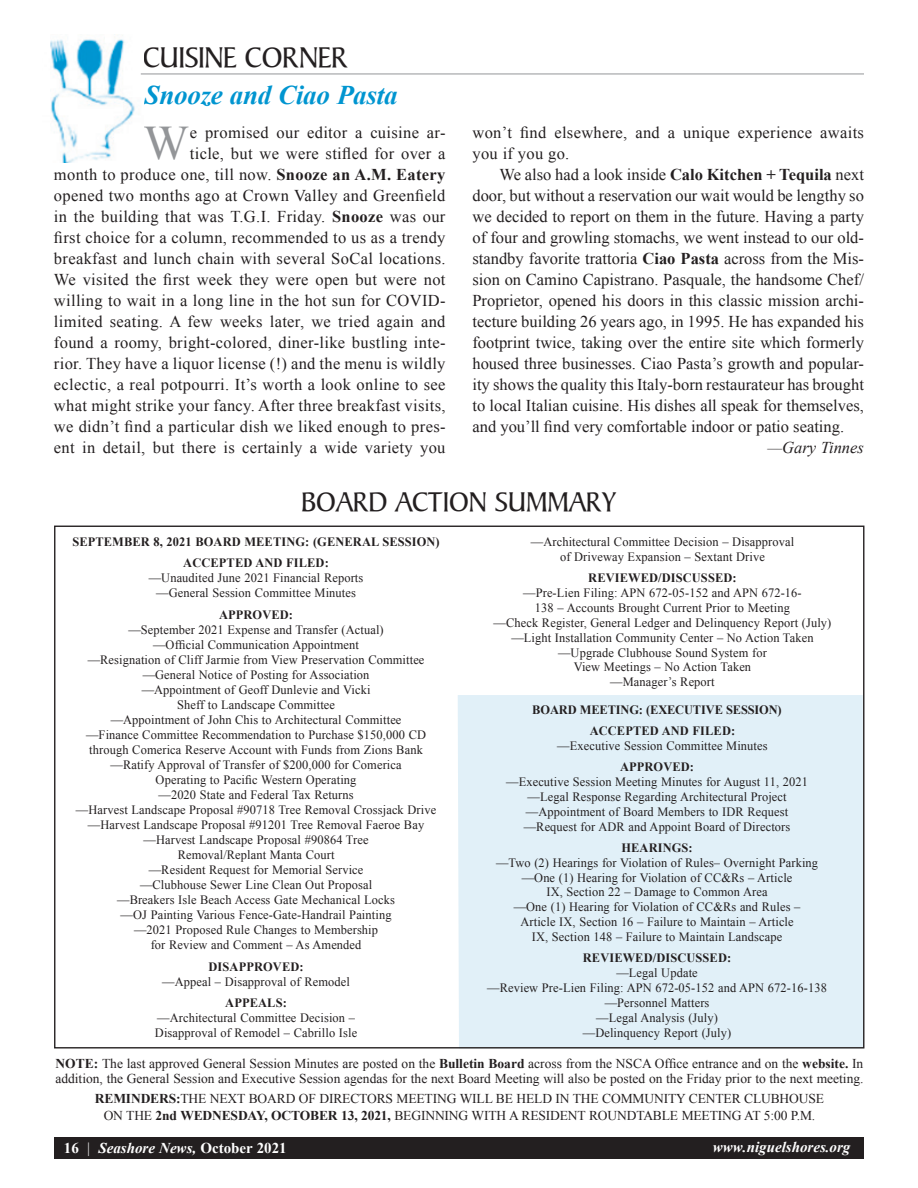
<style>
.page{position:relative;width:918px;height:1188px;background:#fff}
.page>*{position:absolute;margin:0;border:0;box-sizing:border-box;transform-origin:0 0}
.t1{font:48.15px "Times New Roman";color:#939598}
.t2{font:30px "Persuasion S Si";color:#231f20}
.t3{font:28.5px "Persuasion S Si";color:#231f20}
.t4{font:italic 700 27px "Times New Roman";letter-spacing:-.01em;color:#0095d0}
.t5{font:16.5px/21px "Times New Roman";letter-spacing:.02em;color:#231f20;text-align:right}
.t6{font:italic 16.5px "Times New Roman";color:#231f20}
.t7{font:700 15px "Times New Roman";color:#fff}
.t8{font:italic 700 15px "Times New Roman";color:#fff}
.t9{font:13.5px/15px "Times New Roman";color:#231f20}
.t10{font:12.75px/14.9px "Times New Roman";letter-spacing:.01em;color:#231f20;text-align:center}
.t11{font:700 12.75px/21.6px "Times New Roman";letter-spacing:.01em;color:#231f20;text-align:center}
.t12{font:700 12.75px/21.6px "Times New Roman";letter-spacing:-.01em;color:#231f20}
.s1{font-weight:700}
.s2{font-weight:400}
.s3{font-style:italic}
</style>
<div class="page">
<div style="left:54px;top:1137px;width:810px;height:21px;background:#231f20"></div>
<div style="left:458px;top:695px;width:406px;height:354px;background:#e1f0f8"></div>
<img style="left:50px;top:34px;width:93px;height:128px">
<hr style="left:141px;top:74px;width:723px;height:1px;background:#939598">
<h2 class="t2" style="left:143px;top:40px;width:206px">CUISINE CORNER</h2>
<h3 class="t4" style="left:145px;top:76px;width:254px">Snooze and Ciao Pasta</h3>
<p class="t5" style="left:54px;top:122px;width:393px">e promised our editor a cuisine ar-<br>ticle, but we were stifled for over a<br>month to produce one, till now. <span class="s1">Snooze an A.M. Eatery </span>opened two months ago at Crown Valley and Greenfield in the building that was T.G.I. Friday. <span class="s1">Snooze</span> was our first choice for a column, recommended to us as a trendy breakfast and lunch chain with several SoCal locations.<br>We visited the first week they were open but were not willing to wait in a long line in the hot sun for COVID&shy;limited seating. A few weeks later, we tried again and found a roomy, bright-colored, diner-like bustling inte&shy;rior. They have a liquor license (!) and the menu is wildly eclectic, a real potpourri. It’s worth a look online to see what might strike your fancy. After three breakfast visits, we didn’t find a particular dish we liked enough to pres&shy;ent in detail, but there is certainly a wide variety you</p>
<p class="t5" style="left:473px;top:122px;width:393px;text-align:left">won’t find elsewhere, and a unique experience awaits you if you go.</p>
<h1 class="t1" style="left:143px;top:111px;width:47px">W</h1>
<p class="t5" style="left:472px;top:164px;width:393px;text-align:justify;text-indent:27px">We also had a look inside <span class="s1">Calo Kitchen + Tequila</span> next door, but without a reservation our wait would be lengthy so we decided to report on them in the future. Having a party of four and growling stomachs, we went instead to our old&shy;standby favorite trattoria <span class="s1">Ciao Pasta</span> across from the Mis&shy;sion on Camino Capistrano. Pasquale, the handsome Chef/ Proprietor, opened his doors in this classic mission archi&shy;tecture building 26 years ago, in 1995. He has expanded his footprint twice, taking over the entire site which formerly housed three businesses. Ciao Pasta’s growth and popular&shy;ity shows the quality this Italy-born restaurateur has brought to local Italian cuisine. His dishes all speak for themselves, and you’ll find very comfortable indoor or patio seating.</p>
<p class="t6" style="left:768px;top:436px;width:98px">—Gary Tinnes</p>
<h3 class="t3" style="left:302px;top:486px;width:316px">BOARD ACTION SUMMARY</h3>
<p class="t11" style="left:72px;top:530px;width:369px">SEPTEMBER 8, 2021 BOARD MEETING: (GENERAL SESSION)<br>ACCEPTED AND FILED:</p>
<p class="t10" style="left:149px;top:570px;width:216px">—Unaudited June 2021 Financial Reports —General Session Committee Minutes</p>
<p class="t11" style="left:219px;top:603px;width:76px">APPROVED:</p>
<p class="t10" style="left:76px;top:622px;width:362px">—September 2021 Expense and Transfer (Actual)<br>—Official Communication Appointment<br>—Resignation of Cliff Jarmie from View Preservation Committee —General Notice of Posting for Association<br>—Appointment of Geoff Dunlevie and Vicki<br>Sheff to Landscape Committee<br>—Appointment of John Chis to Architectural Committee<br>—Finance Committee Recommendation to Purchase $150,000 CD through Comerica Reserve Account with Funds from Zions Bank —Ratify Approval of Transfer of $200,000 for Comerica<br>Operating to Pacific Western Operating<br>—2020 State and Federal Tax Returns<br>—Harvest Landscape Proposal #90718 Tree Removal Crossjack Drive —Harvest Landscape Proposal #91201 Tree Removal Faeroe Bay —Harvest Landscape Proposal #90864 Tree<br>Removal/Replant Manta Court<br>—Resident Request for Memorial Service<br>—Clubhouse Sewer Line Clean Out Proposal<br>—Breakers Isle Beach Access Gate Mechanical Locks<br>—OJ Painting Various Fence-Gate-Handrail Painting<br>—2021 Proposed Rule Changes to Membership<br>for Review and Comment – As Amended</p>
<p class="t11" style="left:209px;top:955px;width:97px">DISAPPROVED:</p>
<p class="t10" style="left:162px;top:974px;width:189px">—Appeal – Disapproval of Remodel</p>
<p class="t11" style="left:225px;top:992px;width:63px">APPEALS:</p>
<p class="t10" style="left:155px;top:1010px;width:204px;text-align:left">—Architectural Committee Decision –<br>Disapproval of Remodel – Cabrillo Isle</p>
<p class="t10" style="left:531px;top:534px;width:265px">—Architectural Committee Decision – Disapproval of Driveway Expansion – Sextant Drive</p>
<p class="t11" style="left:588px;top:567px;width:150px">REVIEWED/DISCUSSED:</p>
<p class="t10" style="left:494px;top:585px;width:339px">—Pre-Lien Filing: APN 672-05-152 and APN 672-16-<br>138 – Accounts Brought Current Prior to Meeting<br>—Check Register, General Ledger and Delinquency Report (July) —Light Installation Community Center – No Action Taken —Upgrade Clubhouse Sound System for<br>View Meetings – No Action Taken<br>—Manager’s Report</p>
<p class="t12" style="left:590px;top:698px;width:194px;text-indent:-57px">BOARD MEETING: (EXECUTIVE SESSION)<br>ACCEPTED AND FILED:</p>
<p class="t10" style="left:557px;top:738px;width:212px">—Executive Session Committee Minutes</p>
<p class="t11" style="left:620px;top:756px;width:76px">APPROVED:</p>
<p class="t10" style="left:506px;top:774px;width:303px">—Executive Session Meeting Minutes for August 11, 2021 —Legal Response Regarding Architectural Project —Appointment of Board Members to IDR Request —Request for ADR and Appoint Board of Directors</p>
<p class="t11" style="left:621px;top:836px;width:73px">HEARINGS:</p>
<p class="t10" style="left:496px;top:855px;width:324px">—Two (2) Hearings for Violation of Rules– Overnight Parking —One (1) Hearing for Violation of CC&amp;Rs – Article<br>IX, Section 22 – Damage to Common Area<br>—One (1) Hearing for Violation of CC&amp;Rs and Rules – Article IX, Section 16 – Failure to Maintain – Article<br>IX, Section 148 – Failure to Maintain Landscape</p>
<p class="t11" style="left:583px;top:947px;width:150px">REVIEWED/DISCUSSED:</p>
<p class="t10" style="left:487px;top:965px;width:341px">—Legal Update<br>—Review Pre-Lien Filing: APN 672-05-152 and APN 672-16-138 —Personnel Matters<br>—Legal Analysis (July)<br>—Delinquency Report (July)</p>
<p class="t9" style="left:55px;top:1056px;width:810px"><span class="s1">NOTE:</span> The last approved General Session Minutes are posted on the <span class="s1">Bulletin Board</span> across from the NSCA Office entrance and on the <span class="s1">website.</span> In addition, the General Session and Executive Session agendas for the next Board Meeting will also be posted on the Friday prior to the next meeting.</p>
<p class="t9" style="left:95px;top:1090px;width:731px;line-height:16.5px;text-align:center"><span class="s1">REMINDERS:</span>THE NEXT BOARD OF DIRECTORS MEETING WILL BE HELD IN THE COMMUNITY CENTER CLUBHOUSE<br>ON THE <span class="s1">2nd WEDNESDAY, OCTOBER 13, 2021,</span> BEGINNING WITH A RESIDENT ROUNDTABLE MEETING AT 5:00 P.M.</p>
<p class="t7" style="left:64px;top:1137px;width:224px">16 <span class="s2">|</span> <span class="s3">Seashore News,</span> October 2021</p>
<p class="t8" style="left:713px;top:1137px;width:139px">www.niguelshores.org</p>
</div>
